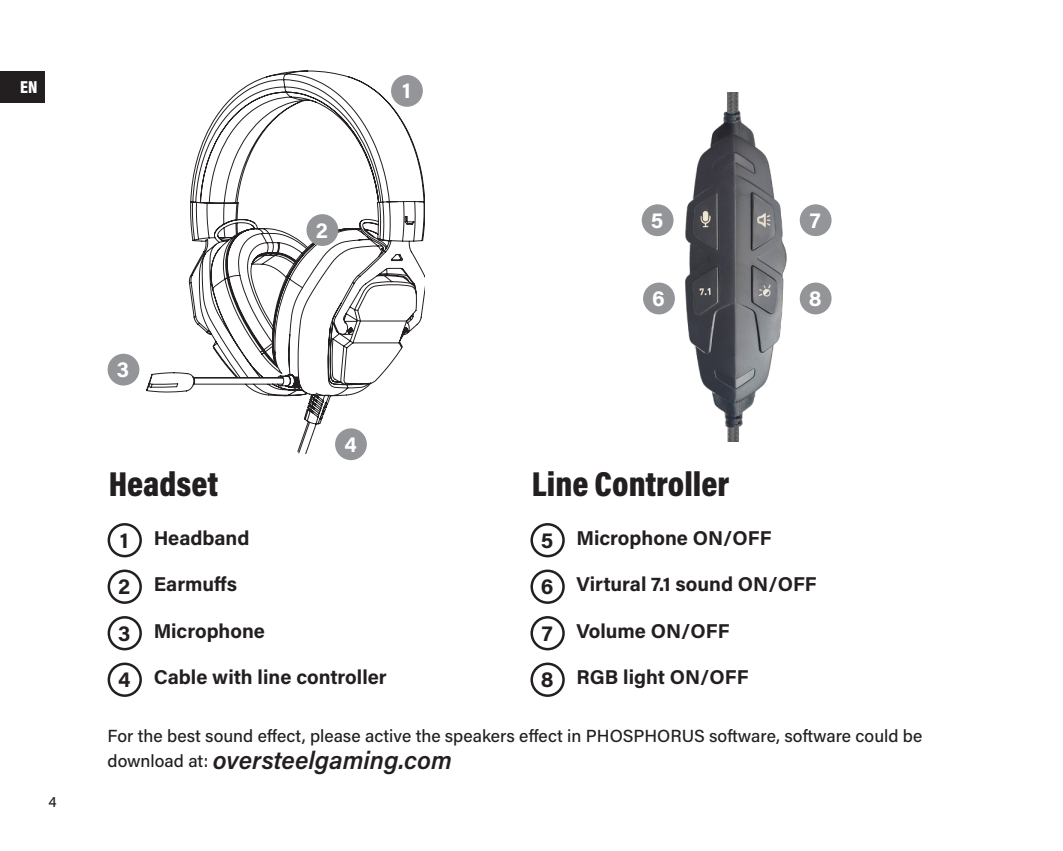
<style>
.page{position:relative;width:1063px;height:851px;background:#fff}
.page>*{position:absolute;margin:0;border:0;box-sizing:border-box;transform-origin:0 0}
.t1{font:900 35px "Acumin Pro Cond";color:#231f20}
.t2{font:italic 600 25px "Acumin Pro";color:#231f20}
.t3{font:700 22px "Acumin Pro";color:#231f20}
.t4{font:700 22px "Acumin Pro";color:#fff}
.t5{font:700 20px "Acumin Pro";color:#231f20}
.t6{font:500 17.5px "Acumin Pro";color:#231f20}
.t7{font:900 17.5px "Acumin Pro Cond";color:#fff}
.t8{font:500 15px "Acumin Pro";color:#231f20}
.s1{font-weight:500;font-style:normal;font-size:17.5px}
</style>
<div class="page">
<svg style="left:146px;top:71px;width:279px;height:382px"></svg>
<div style="left:0;top:71px;width:45px;height:32px;background:#231f20"></div>
<img style="left:658px;top:93px;width:153px;height:348px">
<div style="left:530px;top:523px;width:35px;height:34px;border:2px solid #231f20;border-radius:50%"></div>
<div style="left:108px;top:523px;width:34px;height:34px;border:2px solid #231f20;border-radius:50%"></div>
<div style="left:642px;top:204px;width:32px;height:32px;background:#939598;border-radius:50%"></div>
<div style="left:391px;top:75px;width:32px;height:32px;background:#939598;border-radius:50%"></div>
<div style="left:306px;top:214px;width:32px;height:32px;background:#939598;border-radius:50%"></div>
<div style="left:108px;top:353px;width:31px;height:32px;background:#939598;border-radius:50%"></div>
<div style="left:335px;top:428px;width:32px;height:32px;background:#939598;border-radius:50%"></div>
<div style="left:643px;top:282px;width:32px;height:32px;background:#939598;border-radius:50%"></div>
<div style="left:800px;top:204px;width:32px;height:32px;background:#939598;border-radius:50%"></div>
<div style="left:800px;top:282px;width:32px;height:32px;background:#939598;border-radius:50%"></div>
<div style="left:530px;top:569px;width:35px;height:34px;border:2px solid #231f20;border-radius:50%"></div>
<div style="left:108px;top:569px;width:34px;height:34px;border:2px solid #231f20;border-radius:50%"></div>
<div style="left:530px;top:616px;width:35px;height:34px;border:2px solid #231f20;border-radius:50%"></div>
<div style="left:108px;top:616px;width:34px;height:34px;border:2px solid #231f20;border-radius:50%"></div>
<div style="left:530px;top:662px;width:35px;height:34px;border:2px solid #231f20;border-radius:50%"></div>
<div style="left:108px;top:662px;width:34px;height:34px;border:2px solid #231f20;border-radius:50%"></div>
<p class="t7" style="left:20px;top:75px;width:19px">EN</p>
<p class="t8" style="left:49px;top:791px;width:10px">4</p>
<p class="t4" style="left:117px;top:354px;width:14px">3</p>
<p class="t4" style="left:316px;top:214px;width:14px">2</p>
<p class="t4" style="left:402px;top:75px;width:10px">1</p>
<p class="t4" style="left:344px;top:428px;width:14px">4</p>
<p class="t4" style="left:651px;top:204px;width:14px">5</p>
<p class="t4" style="left:652px;top:283px;width:14px">6</p>
<p class="t1" style="left:109px;top:461px;width:111px">Headset</p>
<p class="t1" style="left:532px;top:461px;width:199px">Line Controller</p>
<p class="t4" style="left:810px;top:204px;width:12px">7</p>
<p class="t4" style="left:809px;top:283px;width:14px">8</p>
<p class="t5" style="left:154px;top:523px;width:97px">Headband</p>
<p class="t5" style="left:577px;top:523px;width:196px">Microphone ON/OFF</p>
<p class="t5" style="left:154px;top:570px;width:85px">Earmuffs</p>
<p class="t5" style="left:577px;top:570px;width:242px">Virtural 7.1 sound ON/OFF</p>
<p class="t5" style="left:154px;top:616px;width:113px">Microphone</p>
<p class="t5" style="left:577px;top:616px;width:154px">Volume ON/OFF</p>
<p class="t5" style="left:154px;top:663px;width:235px">Cable with line controller</p>
<p class="t5" style="left:577px;top:663px;width:173px">RGB light ON/OFF</p>
<p class="t3" style="left:120px;top:524px;width:10px">1</p>
<p class="t3" style="left:541px;top:524px;width:14px">5</p>
<p class="t3" style="left:118px;top:571px;width:14px">2</p>
<p class="t3" style="left:541px;top:571px;width:14px">6</p>
<p class="t3" style="left:118px;top:617px;width:14px">3</p>
<p class="t3" style="left:542px;top:617px;width:12px">7</p>
<p class="t3" style="left:118px;top:664px;width:14px">4</p>
<p class="t3" style="left:541px;top:664px;width:14px">8</p>
<p class="t6" style="left:108px;top:723px;width:816px">For the best sound effect, please active the speakers effect in PHOSPHORUS software, software could be</p>
<p class="t2" style="left:108px;top:742px;width:346px"><span class="s1">download at:</span> oversteelgaming.com</p>
</div>
